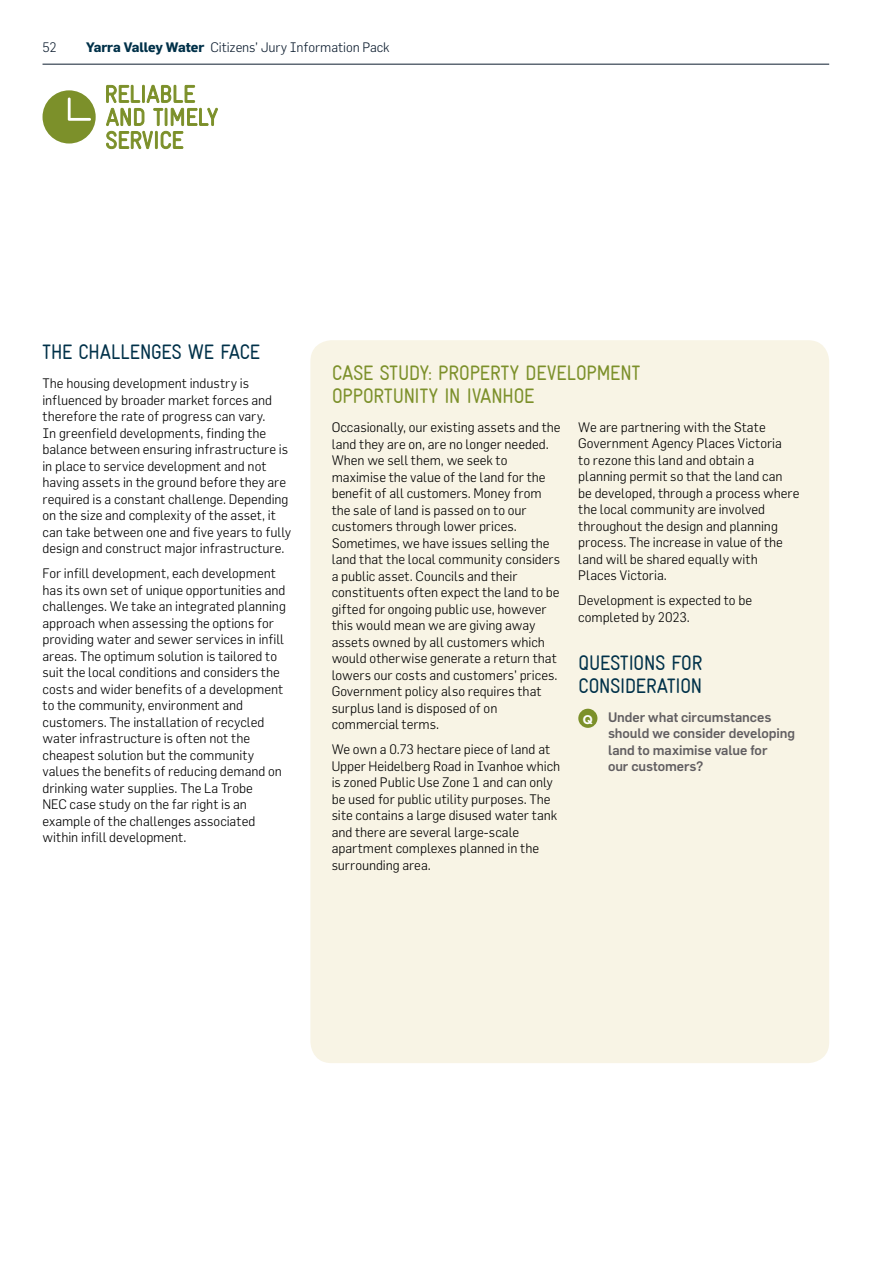
<style>
.page{position:relative;width:893px;height:1263px;background:#fff}
.page>*{position:absolute;margin:0;border:0;box-sizing:border-box;transform-origin:0 0}
.t1{font:condensed 21px/22.5px "Gravur";letter-spacing:-.02em;color:#7c902a}
.t2{font:condensed 21px/22.5px "Gravur";letter-spacing:-.03em;color:#003149}
.t3{font:300 13.5px/16.5px "Flama";letter-spacing:-.005em;color:#000}
.t4{font:500 13.5px/16.5px "Flama";letter-spacing:-.005em;color:#615e61}
.t5{font:300 13.5px "Flama";letter-spacing:-.01em;color:#0e1e30}
.s1{font-weight:700;color:#003149}
.s2{font-family:"Omnes";font-weight:600;color:#fff}
</style>
<div class="page">
<hr style="left:43px;top:64px;width:786px;height:1px;background:#0e1e30">
<div style="left:310px;top:340px;width:519px;height:723px;background:#f8f4e5;border-radius:21px"></div>
<div style="left:578px;top:709px;width:19px;height:19px;background:#7c902a;border-radius:50%"></div>
<svg style="left:106px;top:85px;width:112px;height:64px"></svg>
<svg style="left:43px;top:90px;width:53px;height:54px"></svg>
<p class="t5" style="left:43px;top:39px;width:16px">52</p>
<p class="t5" style="left:86px;top:39px;width:305px"><span class="s1">Yarra Valley Water</span> Citizens’ Jury Information Pack</p>
<h1 class="t2" style="left:43px;top:340px;width:219px">THE CHALLENGES WE FACE</h1>
<p class="t3" style="left:43px;top:375px;width:250px">The housing development industry is influenced by broader market forces and therefore the rate of progress can vary.<br>In greenfield developments, finding the balance between ensuring infrastructure is in place to service development and not having assets in the ground before they are required is a constant challenge. Depending on the size and complexity of the asset, it can take between one and five years to fully design and construct major infrastructure.</p>
<p class="t3" style="left:43px;top:565px;width:245px">For infill development, each development has its own set of unique opportunities and challenges. We take an integrated planning approach when assessing the options for providing water and sewer services in infill areas. The optimum solution is tailored to suit the local conditions and considers the costs and wider benefits of a development to the community, environment and customers. The installation of recycled water infrastructure is often not the cheapest solution but the community values the benefits of reducing demand on drinking water supplies. The La Trobe<br>NEC case study on the far right is an example of the challenges associated within infill development.</p>
<h1 class="t1" style="left:332px;top:362px;width:310px">CASE STUDY: PROPERTY DEVELOPMENT<br>OPPORTUNITY IN IVANHOE</h1>
<p class="t3" style="left:332px;top:419px;width:230px">Occasionally, our existing assets and the land they are on, are no longer needed.<br>When we sell them, we seek to maximise the value of the land for the benefit of all customers. Money from the sale of land is passed on to our customers through lower prices.<br>Sometimes, we have issues selling the land that the local community considers a public asset. Councils and their constituents often expect the land to be gifted for ongoing public use, however this would mean we are giving away assets owned by all customers which would otherwise generate a return that lowers our costs and customers’ prices.<br>Government policy also requires that surplus land is disposed of on commercial terms.</p>
<p class="t3" style="left:332px;top:741px;width:230px">We own a 0.73 hectare piece of land at Upper Heidelberg Road in Ivanhoe which is zoned Public Use Zone 1 and can only be used for public utility purposes. The site contains a large disused water tank and there are several large-scale apartment complexes planned in the surrounding area.</p>
<p class="t3" style="left:578px;top:419px;width:223px">We are partnering with the State<br>Government Agency Places Victoria<br>to rezone this land and obtain a planning permit so that the land can be developed, through a process where the local community are involved throughout the design and planning process. The increase in value of the land will be shared equally with<br>Places Victoria.</p>
<p class="t3" style="left:578px;top:592px;width:175px">Development is expected to be completed by 2023.</p>
<h1 class="t2" style="left:578px;top:651px;width:126px">QUESTIONS FOR<br>CONSIDERATION</h1>
<p class="t4" style="left:608px;top:708px;width:188px;text-indent:-25px"><span class="s2">Q</span> Under what circumstances should we consider developing land to maximise value for<br>our customers?</p>
</div>
